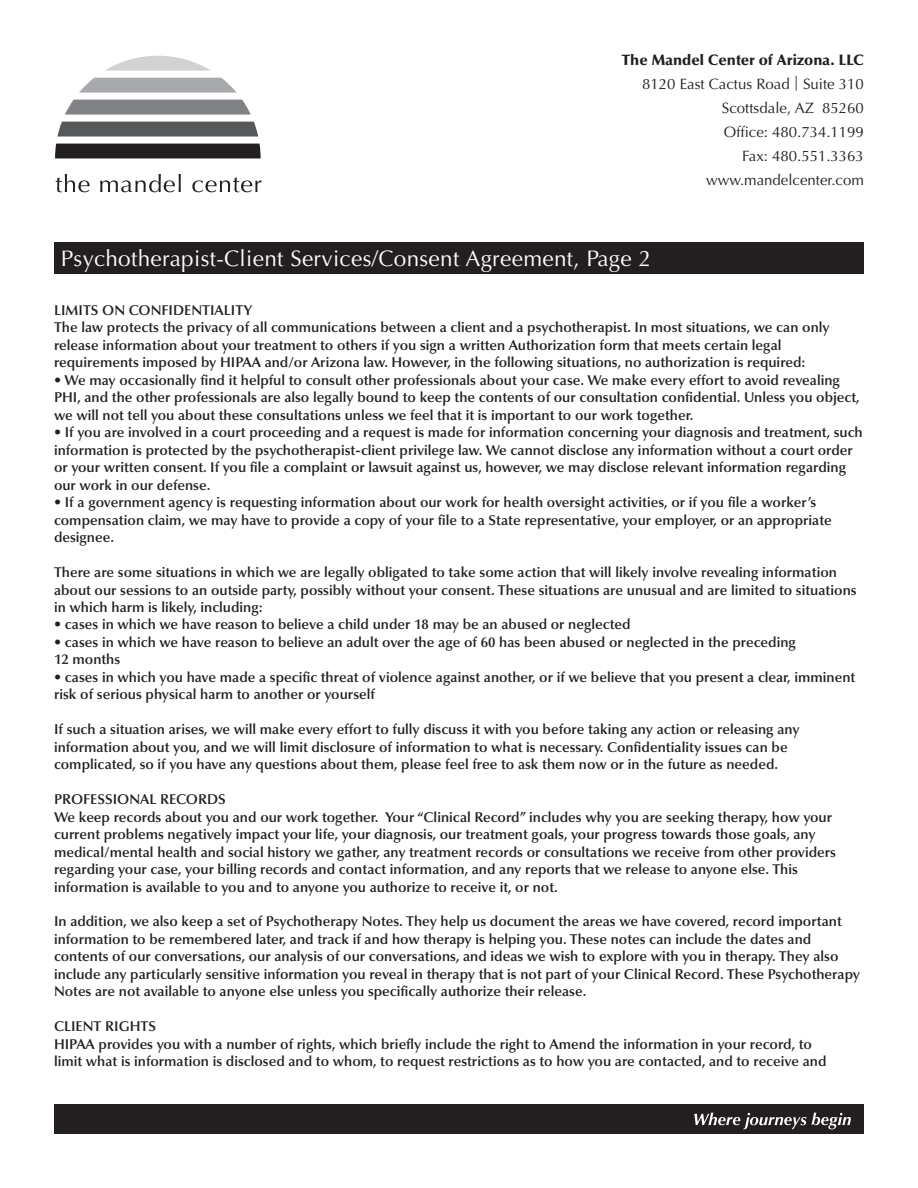
<style>
.page{position:relative;width:918px;height:1188px;background:#fff}
.page>*{position:absolute;margin:0;border:0;box-sizing:border-box;transform-origin:0 0}
.t1{font:22.5px "Optima";letter-spacing:.015em;color:#fff}
.t2{font:15px/24px "Optima";color:#231f20;text-align:right}
.t3{font:900 15px "Optima";color:#231f20}
.t4{font:600 14.25px/17.4px "Optima";color:#231f20}
</style>
<div class="page">
<svg style="left:56px;top:174px;width:34px;height:18px"></svg>
<svg style="left:100px;top:174px;width:81px;height:18px"></svg>
<svg style="left:192px;top:177px;width:70px;height:15px"></svg>
<div style="left:55px;top:144px;width:206px;height:14px;background:#231f20"></div>
<svg style="left:57px;top:122px;width:201px;height:15px;background:#5f6062"></svg>
<svg style="left:65px;top:100px;width:186px;height:15px;background:#898a8d"></svg>
<svg style="left:79px;top:78px;width:158px;height:15px;background:#b2b2b6"></svg>
<svg style="left:105px;top:56px;width:106px;height:15px"></svg>
<div style="left:54px;top:1105px;width:810px;height:29px;background:#231f20"></div>
<svg style="left:694px;top:1113px;width:157px;height:16px"></svg>
<div style="left:54px;top:242px;width:810px;height:32px;background:#231f20"></div>
<p class="t3" style="left:622px;top:51px;width:244px">The Mandel Center of Arizona. LLC</p>
<p class="t2" style="left:642px;top:72px;width:223px">8120 East Cactus Road | Suite 310<br>Scottsdale, AZ 85260<br>Office: 480.734.1199<br>Fax: 480.551.3363 www.mandelcenter.com</p>
<h1 class="t1" style="left:61px;top:245px;width:592px">Psychotherapist-Client Services/Consent Agreement, Page 2</h1>
<p class="t4" style="left:54px;top:302px;width:777px">LIMITS ON CONFIDENTIALITY<br>The law protects the privacy of all communications between a client and a psychotherapist. In most situations, we can only release information about your treatment to others if you sign a written Authorization form that meets certain legal requirements imposed by HIPAA and/or Arizona law. However, in the following situations, no authorization is required:</p>
<p class="t4" style="left:54px;top:372px;width:807px">• We may occasionally find it helpful to consult other professionals about your case. We make every effort to avoid revealing<br>PHI, and the other professionals are also legally bound to keep the contents of our consultation confidential. Unless you object, we will not tell you about these consultations unless we feel that it is important to our work together.</p>
<p class="t4" style="left:54px;top:424px;width:810px">• If you are involved in a court proceeding and a request is made for information concerning your diagnosis and treatment, such information is protected by the psychotherapist-client privilege law. We cannot disclose any information without a court order or your written consent. If you file a complaint or lawsuit against us, however, we may disclose relevant information regarding our work in our defense.</p>
<p class="t4" style="left:54px;top:494px;width:779px">• If a government agency is requesting information about our work for health oversight activities, or if you file a worker’s compensation claim, we may have to provide a copy of your file to a State representative, your employer, or an appropriate designee.</p>
<p class="t4" style="left:54px;top:564px;width:804px">There are some situations in which we are legally obligated to take some action that will likely involve revealing information about our sessions to an outside party, possibly without your consent. These situations are unusual and are limited to situations in which harm is likely, including:</p>
<p class="t4" style="left:54px;top:616px;width:578px">• cases in which we have reason to believe a child under 18 may be an abused or neglected</p>
<p class="t4" style="left:54px;top:634px;width:744px">• cases in which we have reason to believe an adult over the age of 60 has been abused or neglected in the preceding<br>12 months</p>
<p class="t4" style="left:54px;top:669px;width:803px">• cases in which you have made a specific threat of violence against another, or if we believe that you present a clear, imminent risk of serious physical harm to another or yourself</p>
<p class="t4" style="left:54px;top:721px;width:747px">If such a situation arises, we will make every effort to fully discuss it with you before taking any action or releasing any information about you, and we will limit disclosure of information to what is necessary. Confidentiality issues can be complicated, so if you have any questions about them, please feel free to ask them now or in the future as needed.</p>
<p class="t4" style="left:54px;top:791px;width:784px">PROFESSIONAL RECORDS<br>We keep records about you and our work together. Your “Clinical Record” includes why you are seeking therapy, how your current problems negatively impact your life, your diagnosis, our treatment goals, your progress towards those goals, any medical/mental health and social history we gather, any treatment records or consultations we receive from other providers regarding your case, your billing records and contact information, and any reports that we release to anyone else. This information is available to you and to anyone you authorize to receive it, or not.</p>
<p class="t4" style="left:54px;top:913px;width:807px">In addition, we also keep a set of Psychotherapy Notes. They help us document the areas we have covered, record important information to be remembered later, and track if and how therapy is helping you. These notes can include the dates and contents of our conversations, our analysis of our conversations, and ideas we wish to explore with you in therapy. They also include any particularly sensitive information you reveal in therapy that is not part of your Clinical Record. These Psychotherapy Notes are not available to anyone else unless you specifically authorize their release.</p>
<p class="t4" style="left:54px;top:1018px;width:774px">CLIENT RIGHTS<br>HIPAA provides you with a number of rights, which briefly include the right to Amend the information in your record, to limit what is information is disclosed and to whom, to request restrictions as to how you are contacted, and to receive and</p>
</div>
